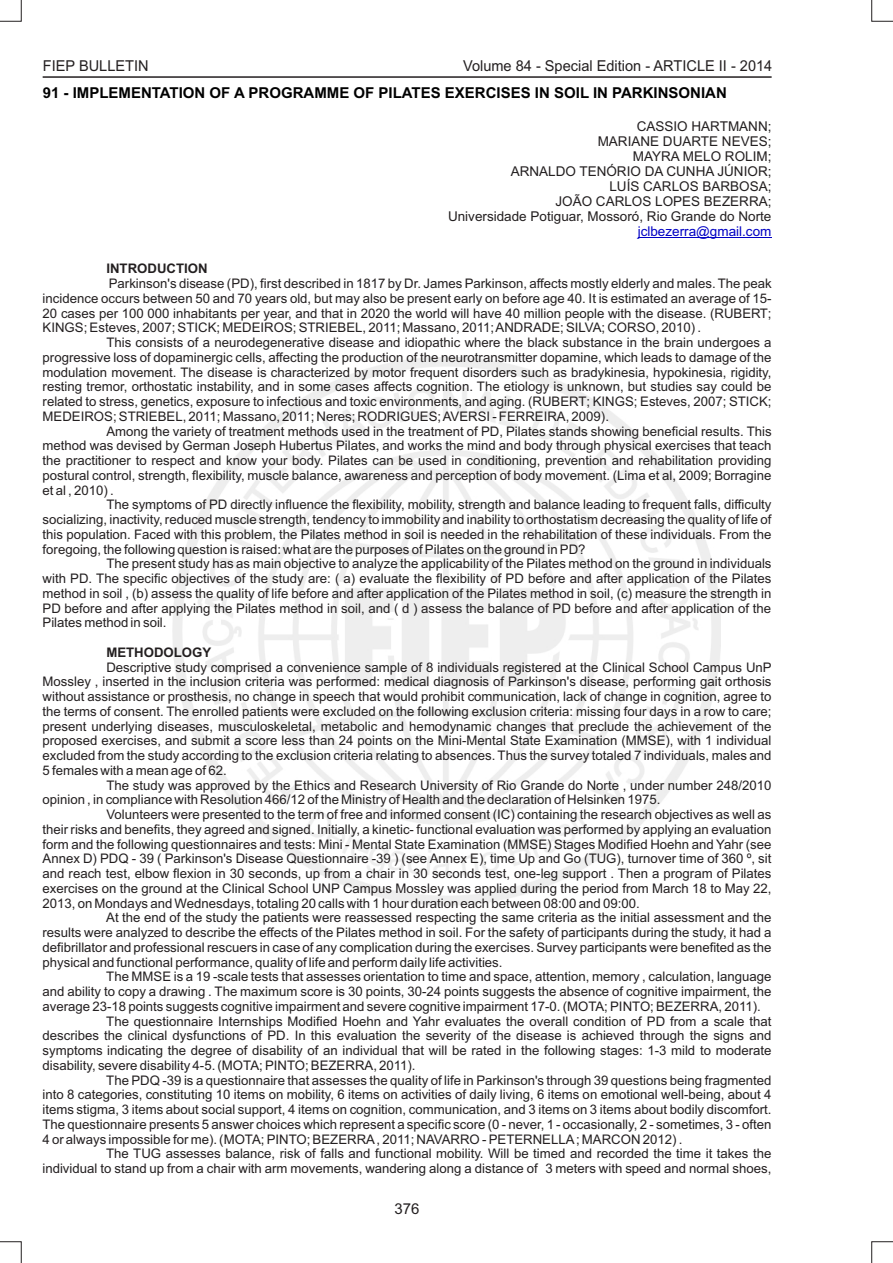
<style>
.page{position:relative;width:893px;height:1263px;background:#fff}
.page>*{position:absolute;margin:0;border:0;box-sizing:border-box;transform-origin:0 0}
.t1{font:700 15px "Arial";color:#000}
.t2{font:15px "Arial";color:#231f20}
.t3{font:13.5px/15.1px "Arial";color:#231f20;text-align:right}
.t4{font:13.5px "Arial";color:#0000c4}
.t5{font:13.2px "Arial";color:#231f20}
.t6{font:700 13.2px "Arial";color:#231f20}
</style>
<div class="page">
<svg style="left:871px;top:0;width:22px;height:22px"></svg>
<svg style="left:0;top:0;width:22px;height:22px"></svg>
<svg style="left:0;top:1241px;width:22px;height:22px"></svg>
<svg style="left:871px;top:1241px;width:22px;height:22px"></svg>
<hr style="left:43px;top:76px;width:729px;height:2px;background:#231f20">
<hr style="left:638px;top:237px;width:133px;height:1px;background:#0000c4">
<p class="t2" style="left:43px;top:60px;width:107px">FIEP BULLETIN</p>
<p class="t2" style="left:463px;top:60px;width:311px">Volume 84 - Special Edition - ARTICLE II - 2014</p>
<p class="t1" style="left:43px;top:87px;width:686px">91 - IMPLEMENTATION OF A PROGRAMME OF PILATES EXERCISES IN SOIL IN PARKINSONIAN</p>
<p class="t3" style="left:448px;top:120px;width:325px">CASSIO HARTMANN;<br>MARIANE DUARTE NEVES;<br>MAYRA MELO ROLIM;<br>ARNALDO TENÓRIO DA CUNHA JÚNIOR;<br>LUÍS CARLOS BARBOSA;<br>JOÃO CARLOS LOPES BEZERRA;<br>Universidade Potiguar, Mossoró, Rio Grande do Norte</p>
<p class="t4" style="left:638px;top:226px;width:135px">jclbezerra@gmail.com</p>
<p class="t6" style="left:106px;top:264px;width:103px">INTRODUCTION</p>
<p class="t5" style="left:109px;top:279px;width:664px">Parkinson's disease (PD), first described in 1817 by Dr. James Parkinson, affects mostly elderly and males. The peak</p>
<p class="t5" style="left:43px;top:293px;width:730px">incidence occurs between 50 and 70 years old, but may also be present early on before age 40. It is estimated an average of 15-</p>
<p class="t5" style="left:43px;top:308px;width:730px">20 cases per 100 000 inhabitants per year, and that in 2020 the world will have 40 million people with the disease. (RUBERT;</p>
<p class="t5" style="left:43px;top:323px;width:660px">KINGS; Esteves, 2007; STICK; MEDEIROS; STRIEBEL, 2011; Massano, 2011; ANDRADE; SILVA; CORSO, 2010) .</p>
<p class="t5" style="left:106px;top:338px;width:667px">This consists of a neurodegenerative disease and idiopathic where the black substance in the brain undergoes a</p>
<p class="t5" style="left:43px;top:352px;width:730px">progressive loss of dopaminergic cells, affecting the production of the neurotransmitter dopamine, which leads to damage of the</p>
<p class="t5" style="left:43px;top:367px;width:730px">modulation movement. The disease is characterized by motor frequent disorders such as bradykinesia, hypokinesia, rigidity,</p>
<p class="t5" style="left:43px;top:382px;width:730px">resting tremor, orthostatic instability, and in some cases affects cognition. The etiology is unknown, but studies say could be</p>
<p class="t5" style="left:43px;top:397px;width:730px">related to stress, genetics, exposure to infectious and toxic environments, and aging. (RUBERT; KINGS; Esteves, 2007; STICK;</p>
<p class="t5" style="left:43px;top:411px;width:568px">MEDEIROS; STRIEBEL, 2011; Massano, 2011; Neres; RODRIGUES; AVERSI - FERREIRA, 2009).</p>
<p class="t5" style="left:106px;top:426px;width:667px">Among the variety of treatment methods used in the treatment of PD, Pilates stands showing beneficial results. This</p>
<p class="t5" style="left:43px;top:441px;width:730px">method was devised by German Joseph Hubertus Pilates, and works the mind and body through physical exercises that teach</p>
<p class="t5" style="left:43px;top:455px;width:730px">the practitioner to respect and know your body. Pilates can be used in conditioning, prevention and rehabilitation providing</p>
<p class="t5" style="left:43px;top:470px;width:730px">postural control, strength, flexibility, muscle balance, awareness and perception of body movement. (Lima et al, 2009; Borragine</p>
<p class="t5" style="left:43px;top:485px;width:73px">et al , 2010) .</p>
<p class="t5" style="left:106px;top:500px;width:667px">The symptoms of PD directly influence the flexibility, mobility, strength and balance leading to frequent falls, difficulty</p>
<p class="t5" style="left:43px;top:514px;width:730px">socializing, inactivity, reduced muscle strength, tendency to immobility and inability to orthostatism decreasing the quality of life of</p>
<p class="t5" style="left:43px;top:529px;width:730px">this population. Faced with this problem, the Pilates method in soil is needed in the rehabilitation of these individuals. From the</p>
<p class="t5" style="left:43px;top:544px;width:545px">foregoing, the following question is raised: what are the purposes of Pilates on the ground in PD?</p>
<p class="t5" style="left:106px;top:559px;width:667px">The present study has as main objective to analyze the applicability of the Pilates method on the ground in individuals</p>
<p class="t5" style="left:43px;top:573px;width:730px">with PD. The specific objectives of the study are: ( a) evaluate the flexibility of PD before and after application of the Pilates</p>
<p class="t5" style="left:43px;top:588px;width:730px">method in soil , (b) assess the quality of life before and after application of the Pilates method in soil, (c) measure the strength in</p>
<p class="t5" style="left:43px;top:603px;width:730px">PD before and after applying the Pilates method in soil, and ( d ) assess the balance of PD before and after application of the</p>
<p class="t5" style="left:43px;top:618px;width:125px">Pilates method in soil.</p>
<p class="t6" style="left:106px;top:647px;width:106px">METHODOLOGY</p>
<p class="t5" style="left:106px;top:662px;width:667px">Descriptive study comprised a convenience sample of 8 individuals registered at the Clinical School Campus UnP</p>
<p class="t5" style="left:43px;top:677px;width:730px">Mossley , inserted in the inclusion criteria was performed: medical diagnosis of Parkinson's disease, performing gait orthosis</p>
<p class="t5" style="left:43px;top:691px;width:730px">without assistance or prosthesis, no change in speech that would prohibit communication, lack of change in cognition, agree to</p>
<p class="t5" style="left:43px;top:706px;width:730px">the terms of consent. The enrolled patients were excluded on the following exclusion criteria: missing four days in a row to care;</p>
<p class="t5" style="left:43px;top:721px;width:730px">present underlying diseases, musculoskeletal, metabolic and hemodynamic changes that preclude the achievement of the</p>
<p class="t5" style="left:43px;top:736px;width:730px">proposed exercises, and submit a score less than 24 points on the Mini-Mental State Examination (MMSE), with 1 individual</p>
<p class="t5" style="left:43px;top:750px;width:730px">excluded from the study according to the exclusion criteria relating to absences. Thus the survey totaled 7 individuals, males and</p>
<p class="t5" style="left:43px;top:765px;width:186px">5 females with a mean age of 62.</p>
<p class="t5" style="left:106px;top:780px;width:667px">The study was approved by the Ethics and Research University of Rio Grande do Norte , under number 248/2010</p>
<p class="t5" style="left:43px;top:795px;width:619px">opinion , in compliance with Resolution 466/12 of the Ministry of Health and the declaration of Helsinken 1975.</p>
<p class="t5" style="left:106px;top:809px;width:667px">Volunteers were presented to the term of free and informed consent (IC) containing the research objectives as well as</p>
<p class="t5" style="left:43px;top:824px;width:730px">their risks and benefits, they agreed and signed. Initially, a kinetic- functional evaluation was performed by applying an evaluation</p>
<p class="t5" style="left:43px;top:839px;width:730px">form and the following questionnaires and tests: Mini - Mental State Examination (MMSE) Stages Modified Hoehn and Yahr (see</p>
<p class="t5" style="left:43px;top:854px;width:730px">Annex D) PDQ - 39 ( Parkinson's Disease Questionnaire -39 ) (see Annex E), time Up and Go (TUG), turnover time of 360 º, sit</p>
<p class="t5" style="left:43px;top:868px;width:730px">and reach test, elbow flexion in 30 seconds, up from a chair in 30 seconds test, one-leg support . Then a program of Pilates</p>
<p class="t5" style="left:43px;top:883px;width:730px">exercises on the ground at the Clinical School UNP Campus Mossley was applied during the period from March 18 to May 22,</p>
<p class="t5" style="left:43px;top:898px;width:599px">2013, on Mondays and Wednesdays, totaling 20 calls with 1 hour duration each between 08:00 and 09:00.</p>
<p class="t5" style="left:106px;top:913px;width:667px">At the end of the study the patients were reassessed respecting the same criteria as the initial assessment and the</p>
<p class="t5" style="left:43px;top:927px;width:730px">results were analyzed to describe the effects of the Pilates method in soil. For the safety of participants during the study, it had a</p>
<p class="t5" style="left:43px;top:942px;width:730px">defibrillator and professional rescuers in case of any complication during the exercises. Survey participants were benefited as the</p>
<p class="t5" style="left:43px;top:957px;width:462px">physical and functional performance, quality of life and perform daily life activities.</p>
<p class="t5" style="left:106px;top:972px;width:667px">The MMSE is a 19 -scale tests that assesses orientation to time and space, attention, memory , calculation, language</p>
<p class="t5" style="left:42px;top:986px;width:730px">and ability to copy a drawing . The maximum score is 30 points, 30-24 points suggests the absence of cognitive impairment, the</p>
<p class="t5" style="left:42px;top:1001px;width:720px">average 23-18 points suggests cognitive impairment and severe cognitive impairment 17-0. (MOTA; PINTO; BEZERRA, 2011).</p>
<p class="t5" style="left:106px;top:1016px;width:667px">The questionnaire Internships Modified Hoehn and Yahr evaluates the overall condition of PD from a scale that</p>
<p class="t5" style="left:42px;top:1031px;width:730px">describes the clinical dysfunctions of PD. In this evaluation the severity of the disease is achieved through the signs and</p>
<p class="t5" style="left:42px;top:1045px;width:730px">symptoms indicating the degree of disability of an individual that will be rated in the following stages: 1-3 mild to moderate</p>
<p class="t5" style="left:42px;top:1060px;width:375px">disability, severe disability 4-5. (MOTA; PINTO; BEZERRA, 2011).</p>
<p class="t5" style="left:106px;top:1075px;width:667px">The PDQ -39 is a questionnaire that assesses the quality of life in Parkinson's through 39 questions being fragmented</p>
<p class="t5" style="left:42px;top:1090px;width:730px">into 8 categories, constituting 10 items on mobility, 6 items on activities of daily living, 6 items on emotional well-being, about 4</p>
<p class="t5" style="left:42px;top:1104px;width:730px">items stigma, 3 items about social support, 4 items on cognition, communication, and 3 items on 3 items about bodily discomfort.</p>
<p class="t5" style="left:42px;top:1119px;width:730px">The questionnaire presents 5 answer choices which represent a specific score (0 - never, 1 - occasionally, 2 - sometimes, 3 - often</p>
<p class="t5" style="left:42px;top:1134px;width:641px">4 or always impossible for me). (MOTA; PINTO; BEZERRA, 2011; NAVARRO - PETERNELLA; MARCON 2012) .</p>
<p class="t5" style="left:106px;top:1149px;width:667px">The TUG assesses balance, risk of falls and functional mobility. Will be timed and recorded the time it takes the</p>
<p class="t5" style="left:42px;top:1163px;width:730px">individual to stand up from a chair with arm movements, wandering along a distance of 3 meters with speed and normal shoes,</p>
<p class="t2" style="left:395px;top:1203px;width:27px">376</p>
</div>
